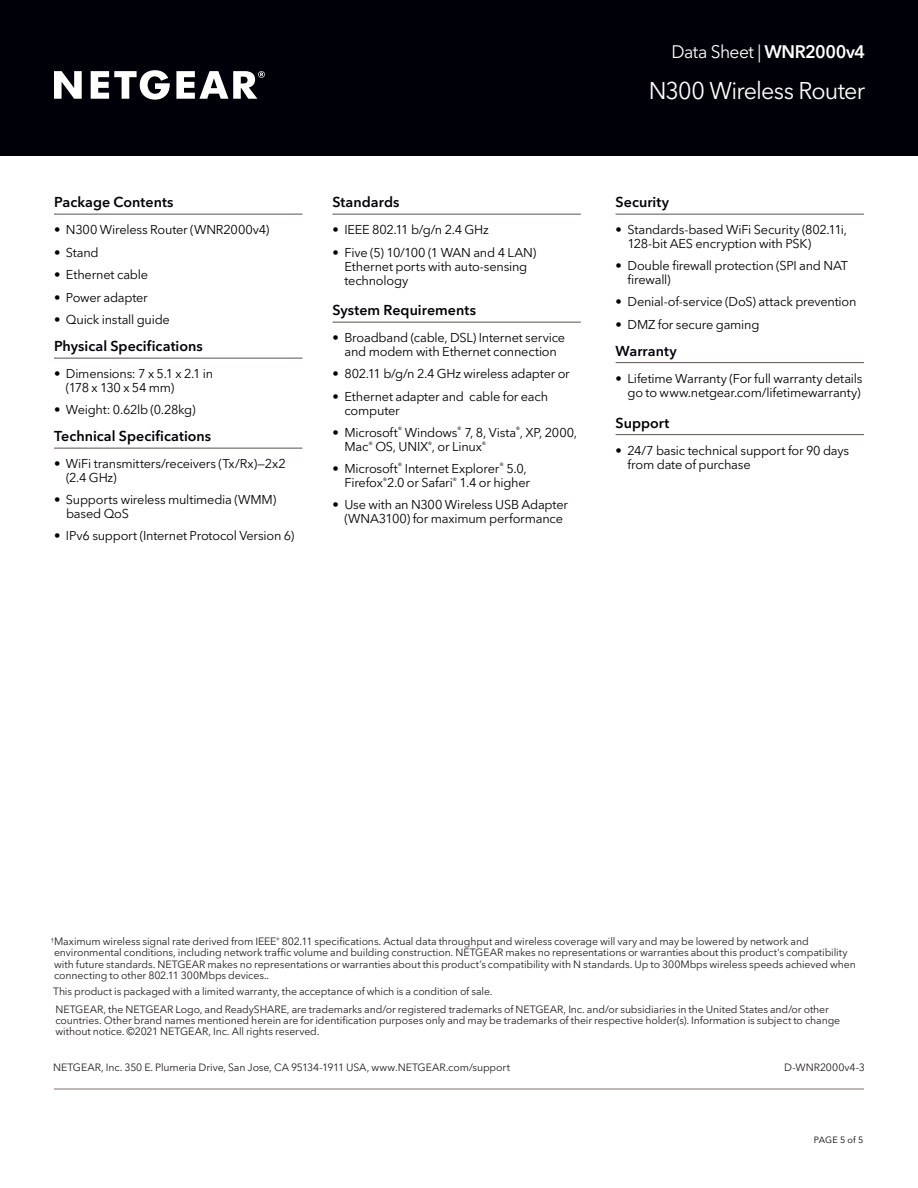
<style>
.page{position:relative;width:918px;height:1188px;background:#fff}
.page>*{position:absolute;margin:0;border:0;box-sizing:border-box;transform-origin:0 0}
.t1{font:24px "Avenir Next LT Pro";letter-spacing:-.035em;color:#fff}
.t2{font:18px "Avenir Next LT Pro";letter-spacing:-.03em;color:#fff}
.Tech_Specs_Subhead{font:600 14.25px "Avenir Next LT Pro";letter-spacing:.005em;color:#000108}
.Tech_Specs{font:12.75px/14.2px "Avenir Next LT Pro";letter-spacing:-.02em;color:#000001}
.legal{font:10.5px/11.2px "Avenir Next LT Pro";letter-spacing:-.01em;color:#231f20}
.t3{font:9px "Avenir Next LT Pro";letter-spacing:.015em;color:#000001}
.s1{font-weight:600}
</style>
<div class="page">
<div style="left:0;top:0;width:918px;height:156px;background:#000108"></div>
<svg style="left:54px;top:70px;width:211px;height:30px"></svg>
<hr style="left:54px;top:1089px;width:810px;height:1px;background:#7d716c">
<hr style="left:54px;top:214px;width:248px;height:1px;background:#5d514e">
<hr style="left:54px;top:358px;width:248px;height:1px;background:#5d514e">
<hr style="left:54px;top:448px;width:248px;height:1px;background:#5d514e">
<hr style="left:332px;top:214px;width:249px;height:1px;background:#5d514e">
<hr style="left:332px;top:322px;width:249px;height:1px;background:#5d514e">
<hr style="left:616px;top:214px;width:248px;height:1px;background:#5d514e">
<hr style="left:616px;top:362px;width:248px;height:1px;background:#5d514e">
<hr style="left:616px;top:434px;width:248px;height:1px;background:#5d514e">
<h2 class="t2" style="left:671px;top:41px;width:195px">Data Sheet | <span class="s1">WNR2000v4</span></h2>
<p class="Tech_Specs_Subhead" style="left:54px;top:193px;width:121px">Package Contents</p>
<p class="Tech_Specs" style="left:54px;top:222px;width:217px">• N300 Wireless Router (WNR2000v4)</p>
<p class="Tech_Specs" style="left:54px;top:245px;width:46px">• Stand</p>
<p class="Tech_Specs" style="left:54px;top:267px;width:96px">• Ethernet cable</p>
<p class="Tech_Specs" style="left:54px;top:290px;width:95px">• Power adapter</p>
<p class="Tech_Specs" style="left:54px;top:312px;width:117px">• Quick install guide</p>
<p class="Tech_Specs_Subhead" style="left:54px;top:337px;width:150px">Physical Specifications</p>
<p class="Tech_Specs" style="left:66px;top:366px;width:149px;text-indent:-12px">• Dimensions: 7 x 5.1 x 2.1 in (178 x 130 x 54 mm)</p>
<p class="Tech_Specs" style="left:54px;top:402px;width:143px">• Weight: 0.62lb (0.28kg)</p>
<p class="Tech_Specs_Subhead" style="left:54px;top:427px;width:159px">Technical Specifications</p>
<p class="Tech_Specs" style="left:66px;top:456px;width:221px;text-indent:-12px">• WiFi transmitters/receivers (Tx/Rx)—2x2 (2.4 GHz)</p>
<p class="Tech_Specs" style="left:66px;top:492px;width:212px;text-indent:-12px">• Supports wireless multimedia (WMM) based QoS</p>
<p class="Tech_Specs" style="left:54px;top:528px;width:242px">• IPv6 support (Internet Protocol Version 6)</p>
<p class="Tech_Specs_Subhead" style="left:332px;top:193px;width:69px">Standards</p>
<p class="Tech_Specs" style="left:332px;top:222px;width:158px">• IEEE 802.11 b/g/n 2.4 GHz</p>
<p class="Tech_Specs" style="left:344px;top:245px;width:193px;text-indent:-12px">• Five (5) 10/100 (1 WAN and 4 LAN)<br>Ethernet ports with auto-sensing technology</p>
<p class="Tech_Specs_Subhead" style="left:332px;top:301px;width:145px">System Requirements</p>
<p class="Tech_Specs" style="left:332px;top:330px;width:234px;text-align:center">• Broadband (cable, DSL) Internet service and modem with Ethernet connection</p>
<p class="Tech_Specs" style="left:332px;top:366px;width:239px">• 802.11 b/g/n 2.4 GHz wireless adapter or</p>
<p class="Tech_Specs" style="left:344px;top:389px;width:205px;text-indent:-12px">• Ethernet adapter and cable for each computer</p>
<p class="Tech_Specs" style="left:344px;top:425px;width:234px;text-indent:-12px">• Microsoft<sup>®</sup> Windows<sup>®</sup> 7, 8, Vista<sup>®</sup>, XP, 2000,<br>Mac<sup>®</sup> OS, UNIX<sup>®</sup>, or Linux<sup>®</sup></p>
<p class="Tech_Specs" style="left:332px;top:461px;width:199px;text-align:right">• Microsoft<sup>®</sup> Internet Explorer<sup>®</sup> 5.0,<br>Firefox<sup>®</sup>2.0 or Safari<sup>®</sup> 1.4 or higher</p>
<p class="Tech_Specs" style="left:332px;top:497px;width:237px;text-align:center">• Use with an N300 Wireless USB Adapter (WNA3100) for maximum performance</p>
<h1 class="t1" style="left:649px;top:76px;width:218px">N300 Wireless Router</h1>
<p class="Tech_Specs_Subhead" style="left:616px;top:193px;width:55px">Security</p>
<p class="Tech_Specs" style="left:628px;top:222px;width:221px;text-indent:-12px">• Standards-based WiFi Security (802.11i,<br>128-bit AES encryption with PSK)</p>
<p class="Tech_Specs" style="left:628px;top:258px;width:222px;text-indent:-12px">• Double firewall protection (SPI and NAT firewall)</p>
<p class="Tech_Specs" style="left:616px;top:294px;width:242px">• Denial-of-service (DoS) attack prevention</p>
<p class="Tech_Specs" style="left:616px;top:317px;width:145px">• DMZ for secure gaming</p>
<p class="Tech_Specs_Subhead" style="left:616px;top:342px;width:63px">Warranty</p>
<p class="Tech_Specs" style="left:616px;top:371px;width:248px;text-align:right">• Lifetime Warranty (For full warranty details go to www.netgear.com/lifetimewarranty)</p>
<p class="Tech_Specs_Subhead" style="left:616px;top:414px;width:55px">Support</p>
<p class="Tech_Specs" style="left:628px;top:443px;width:223px;text-indent:-12px">• 24/7 basic technical support for 90 days from date of purchase</p>
<p class="legal" style="left:54px;top:936px;width:803px;text-indent:-3px"><sup>†</sup>Maximum wireless signal rate derived from IEEE<sup>®</sup> 802.11 specifications. Actual data throughput and wireless coverage will vary and may be lowered by network and environmental conditions, including network traffic volume and building construction. NETGEAR makes no representations or warranties about this product's compatibility with future standards. NETGEAR makes no representations or warranties about this product’s compatibility with N standards. Up to 300Mbps wireless speeds achieved when connecting to other 802.11 300Mbps devices..</p>
<p class="legal" style="left:53px;top:985px;width:441px">This product is packaged with a limited warranty, the acceptance of which is a condition of sale.</p>
<p class="legal" style="left:55px;top:1003px;width:786px">NETGEAR, the NETGEAR Logo, and ReadySHARE, are trademarks and/or registered trademarks of NETGEAR, Inc. and/or subsidiaries in the United States and/or other countries. Other brand names mentioned herein are for identification purposes only and may be trademarks of their respective holder(s). Information is subject to change without notice. ©2021 NETGEAR, Inc. All rights reserved.</p>
<p class="legal" style="left:53px;top:1062px;width:458px">NETGEAR, Inc. 350 E. Plumeria Drive, San Jose, CA 95134-1911 USA, www.NETGEAR.com/support</p>
<p class="legal" style="left:784px;top:1062px;width:82px">D-WNR2000v4-3</p>
<p class="t3" style="left:814px;top:1134px;width:51px">PAGE 5 of 5</p>
</div>
